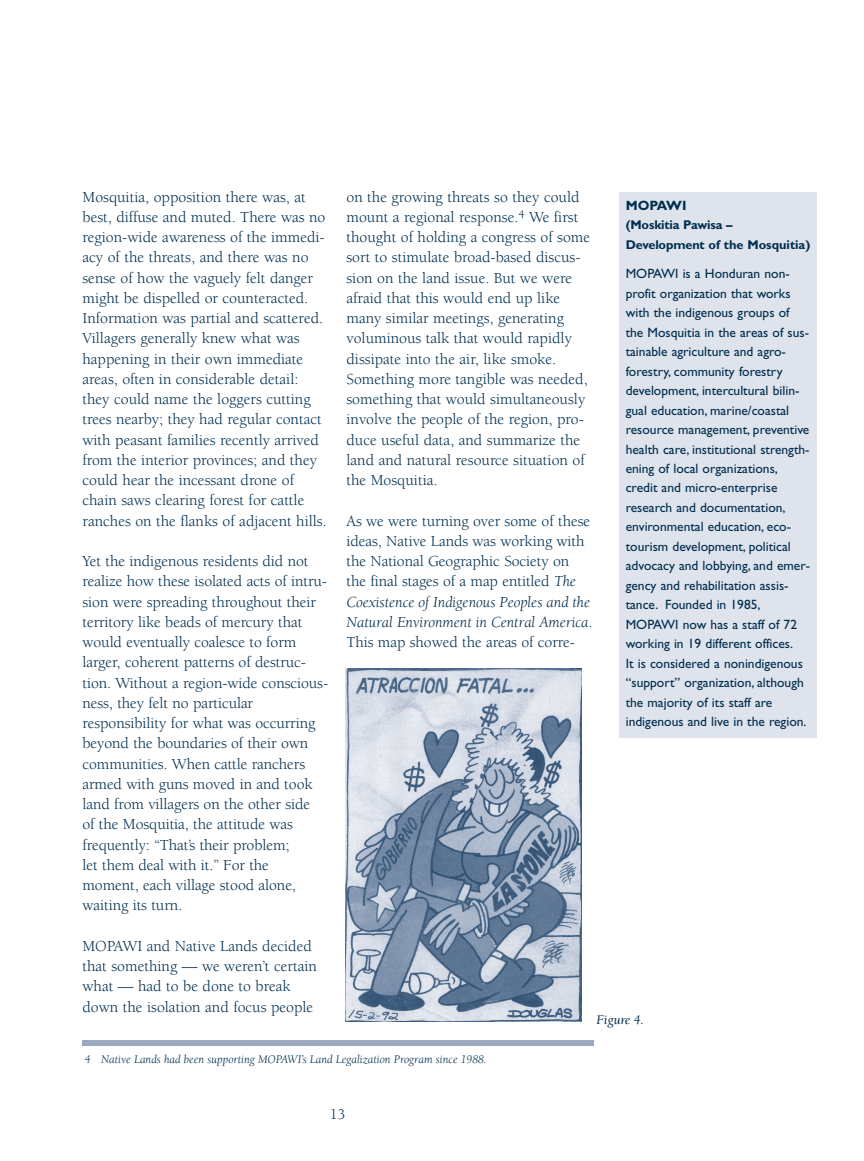
<style>
.page{position:relative;width:864px;height:1161px;background:#fff}
.page>*{position:absolute;margin:0;border:0;box-sizing:border-box;transform-origin:0 0}
.t1{font:15.75px/20.2px "Berkeley";color:#002e4f}
.t2{font:15px "Berkeley";color:#002e4f}
.t3{font:13.5px/19.5px "Gill Sans";color:#002e4f}
.t4{font:italic 13.5px "Berkeley";letter-spacing:-.005em;color:#002e4f}
.t5{font:700 13.5px "Gill Sans";color:#002e4f}
.t6{font:700 12.75px/19.5px "Gill Sans";letter-spacing:-.01em;color:#002e4f}
.t7{font:italic 12px "Berkeley";color:#002e4f}
.s1{font-style:italic}
</style>
<div class="page">
<div style="left:619px;top:192px;width:198px;height:545px;background:#dfe3ec"></div>
<div style="left:82px;top:1041px;width:512px;height:5px;background:#9aa9c0"></div>
<img style="left:346px;top:668px;width:236px;height:354px">
<p class="t1" style="left:82px;top:188px;width:246px">Mosquitia, opposition there was, at best, diffuse and muted. There was no region-wide awareness of the immedi&shy;acy of the threats, and there was no sense of how the vaguely felt danger might be dispelled or counteracted.<br>Information was partial and scattered.<br>Villagers generally knew what was happening in their own immediate areas, often in considerable detail: they could name the loggers cutting trees nearby; they had regular contact with peasant families recently arrived from the interior provinces; and they could hear the incessant drone of chain saws clearing forest for cattle ranches on the flanks of adjacent hills.</p>
<p class="t1" style="left:82px;top:552px;width:247px">Yet the indigenous residents did not realize how these isolated acts of intru&shy;sion were spreading throughout their territory like beads of mercury that would eventually coalesce to form larger, coherent patterns of destruc&shy;tion. Without a region-wide conscious&shy;ness, they felt no particular responsibility for what was occurring beyond the boundaries of their own communities. When cattle ranchers armed with guns moved in and took land from villagers on the other side<br>of the Mosquitia, the attitude was frequently: “That’s their problem;<br>let them deal with it.” For the moment, each village stood alone, waiting its turn.</p>
<p class="t1" style="left:82px;top:937px;width:236px">MOPAWI and Native Lands decided that something — we weren’t certain what — had to be done to break down the isolation and focus people</p>
<p class="t1" style="left:346px;top:188px;width:245px">on the growing threats so they could mount a regional response.<sup>4</sup> We first thought of holding a congress of some sort to stimulate broad-based discus&shy;sion on the land issue. But we were afraid that this would end up like many similar meetings, generating voluminous talk that would rapidly dissipate into the air, like smoke.<br>Something more tangible was needed, something that would simultaneously involve the people of the region, pro&shy;duce useful data, and summarize the land and natural resource situation of the Mosquitia.</p>
<p class="t1" style="left:346px;top:512px;width:248px">As we were turning over some of these ideas, Native Lands was working with the National Geographic Society on the final stages of a map entitled <span class="s1">The Coexistence of Indigenous Peoples and the Natural Environment in Central America</span>.<br>This map showed the areas of corre-</p>
<p class="t5" style="left:626px;top:201px;width:62px">MOPAWI</p>
<p class="t6" style="left:626px;top:217px;width:186px">(Moskitia Pawisa –<br>Development of the Mosquitia)</p>
<p class="t3" style="left:626px;top:265px;width:186px">MOPAWI is a Honduran non&shy;profit organization that works with the indigenous groups of the Mosquitia in the areas of sus&shy;tainable agriculture and agro&shy;forestry, community forestry development, intercultural bilin&shy;gual education, marine/coastal resource management, preventive health care, institutional strength&shy;ening of local organizations, credit and micro-enterprise research and documentation, environmental education, eco&shy;tourism development, political advocacy and lobbying, and emer&shy;gency and rehabilitation assis&shy;tance. Founded in 1985,<br>MOPAWI now has a staff of 72 working in 19 different offices.<br>It is considered a nonindigenous “support” organization, although the majority of its staff are indigenous and live in the region.</p>
<p class="t4" style="left:596px;top:1014px;width:49px">Figure 4.</p>
<p class="t7" style="left:85px;top:1054px;width:403px">4 Native Lands had been supporting MOPAWI’s Land Legalization Program since 1988.</p>
<p class="t2" style="left:330px;top:1108px;width:17px">13</p>
</div>
